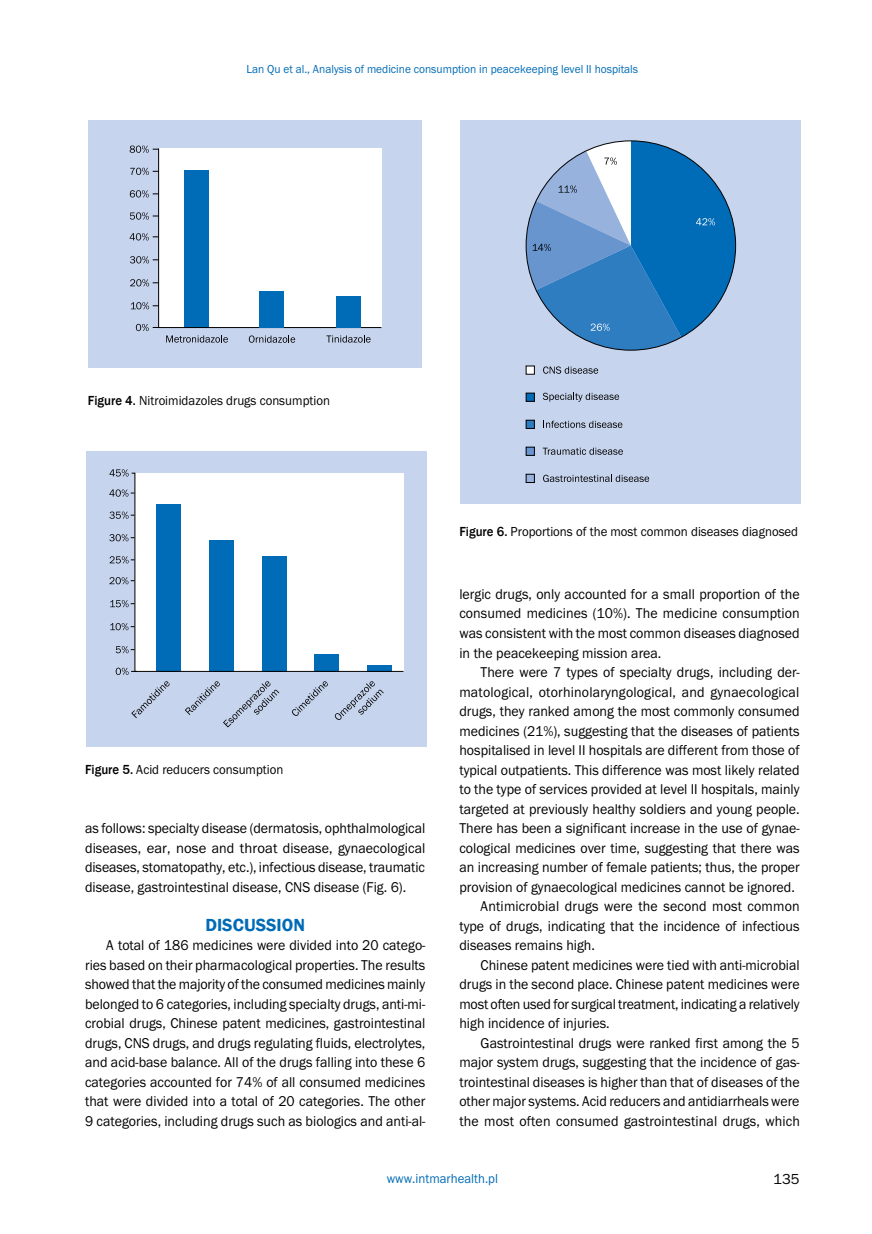
<style>
.page{position:relative;width:872px;height:1234px;background:#fff}
.page>*{position:absolute;margin:0;border:0;box-sizing:border-box;transform-origin:0 0}
.t1{font:600 18px "Franklin Gothic";color:#006bb6}
.t2{font:15px "Franklin Got Itc TEE";color:#000}
.t3{font:14.7px/19.5px "Franklin Got Itc TEE";color:#000;text-align:justify;scale:.95 1}
.t4{font:13.5px "Franklin Got Itc TEE";color:#000;scale:.95 1}
.t5{font:13.5px "Franklin Got Itc TEE";color:#006bb6;scale:.95 1}
.t6{font:12px "Franklin Got Itc TEE";color:#006bb6;scale:.95 1}
.s1{font-family:"Franklin Gothic";font-weight:500}
</style>
<div class="page">
<div style="left:88px;top:120px;width:334px;height:248px;background:#c7d4ed"></div>
<svg style="left:130px;top:145px;width:252px;height:198px"></svg>
<div style="left:461px;top:120px;width:340px;height:383px;background:#c7d4ed"></div>
<div style="left:526px;top:365px;width:9px;height:9px;border:1px solid #000"></div>
<div style="left:526px;top:393px;width:8px;height:8px;background:#006bb6"></div>
<div style="left:526px;top:392px;width:9px;height:9px;border:1px solid #000"></div>
<div style="left:526px;top:420px;width:8px;height:8px;background:#2e7dc1"></div>
<div style="left:526px;top:420px;width:9px;height:9px;border:1px solid #000"></div>
<div style="left:526px;top:447px;width:8px;height:8px;background:#6895ce"></div>
<div style="left:526px;top:446px;width:9px;height:9px;border:1px solid #000"></div>
<div style="left:526px;top:474px;width:8px;height:8px;background:#96b2dd"></div>
<div style="left:526px;top:474px;width:9px;height:9px;border:1px solid #000"></div>
<svg style="left:543px;top:474px;width:106px;height:8px"></svg>
<svg style="left:525px;top:142px;width:212px;height:231px"></svg>
<svg style="left:543px;top:392px;width:76px;height:9px"></svg>
<svg style="left:543px;top:447px;width:80px;height:8px"></svg>
<svg style="left:543px;top:420px;width:79px;height:8px"></svg>
<div style="left:86px;top:451px;width:340px;height:295px;background:#c7d4ed"></div>
<svg style="left:109px;top:469px;width:20px;height:7px"></svg>
<svg style="left:109px;top:489px;width:22px;height:7px"></svg>
<svg style="left:109px;top:511px;width:22px;height:7px"></svg>
<svg style="left:109px;top:534px;width:22px;height:7px"></svg>
<svg style="left:110px;top:556px;width:21px;height:7px"></svg>
<svg style="left:109px;top:577px;width:22px;height:7px"></svg>
<svg style="left:110px;top:600px;width:21px;height:7px"></svg>
<svg style="left:110px;top:623px;width:21px;height:7px"></svg>
<svg style="left:116px;top:646px;width:15px;height:7px"></svg>
<svg style="left:116px;top:667px;width:13px;height:7px"></svg>
<svg style="left:131px;top:472px;width:273px;height:200px;background:#cde0ef"></svg>
<svg style="left:131px;top:681px;width:39px;height:37px"></svg>
<svg style="left:185px;top:681px;width:94px;height:46px"></svg>
<svg style="left:292px;top:681px;width:36px;height:34px"></svg>
<svg style="left:335px;top:681px;width:49px;height:39px"></svg>
<p class="t6" style="left:246px;top:62px;width:414px">Lan Qu et al., Analysis of medicine consumption in peacekeeping level II hospitals</p>
<p class="t4" style="left:88px;top:393px;width:256px"><span class="s1">Figure 4.</span> Nitroimidazoles drugs consumption</p>
<p class="t4" style="left:85px;top:761px;width:210px"><span class="s1">Figure 5.</span> Acid reducers consumption</p>
<p class="t3" style="left:85px;top:818px;width:360px">as follows: specialty disease (dermatosis, ophthalmological diseases, ear, nose and throat disease, gynaecological diseases, stomatopathy, etc.), infectious disease, traumatic disease, gastrointestinal disease, CNS disease (Fig. 6).</p>
<p class="t1" style="left:205px;top:913px;width:101px">DISCUSSION</p>
<p class="t3" style="left:85px;top:935px;width:360px;text-indent:21px">A total of 186 medicines were divided into 20 catego&shy;ries based on their pharmacological properties. The results showed that the majority of the consumed medicines mainly belonged to 6 categories, including specialty drugs, anti-mi&shy;crobial drugs, Chinese patent medicines, gastrointestinal drugs, CNS drugs, and drugs regulating fluids, electrolytes, and acid-base balance. All of the drugs falling into these 6 categories accounted for 74% of all consumed medicines that were divided into a total of 20 categories. The other 9 categories, including drugs such as biologics and anti-al-</p>
<p class="t4" style="left:459px;top:524px;width:358px"><span class="s1">Figure 6.</span> Proportions of the most common diseases diagnosed</p>
<p class="t3" style="left:459px;top:584px;width:360px">lergic drugs, only accounted for a small proportion of the consumed medicines (10%). The medicine consumption was consistent with the most common diseases diagnosed in the peacekeeping mission area.</p>
<p class="t3" style="left:480px;top:662px;width:337px">There were 7 types of specialty drugs, including der-</p>
<p class="t3" style="left:459px;top:682px;width:359px">matological, otorhinolaryngological, and gynaecological</p>
<p class="t3" style="left:459px;top:701px;width:360px">drugs, they ranked among the most commonly consumed</p>
<p class="t3" style="left:459px;top:721px;width:360px">medicines (21%), suggesting that the diseases of patients</p>
<p class="t3" style="left:459px;top:740px;width:359px">hospitalised in level II hospitals are different from those of</p>
<p class="t3" style="left:459px;top:760px;width:360px">typical outpatients. This difference was most likely related</p>
<p class="t3" style="left:459px;top:779px;width:360px">to the type of services provided at level II hospitals, mainly</p>
<p class="t3" style="left:459px;top:799px;width:360px">targeted at previously healthy soldiers and young people.</p>
<p class="t3" style="left:459px;top:818px;width:360px">There has been a significant increase in the use of gynae-</p>
<p class="t3" style="left:459px;top:838px;width:360px">cological medicines over time, suggesting that there was</p>
<p class="t3" style="left:459px;top:857px;width:360px">an increasing number of female patients; thus, the proper</p>
<p class="t3" style="left:459px;top:877px;width:354px">provision of gynaecological medicines cannot be ignored.</p>
<p class="t3" style="left:480px;top:896px;width:337px">Antimicrobial drugs were the second most common</p>
<p class="t3" style="left:459px;top:916px;width:359px">type of drugs, indicating that the incidence of infectious</p>
<p class="t3" style="left:459px;top:935px;width:144px">diseases remains high.</p>
<p class="t3" style="left:480px;top:955px;width:337px">Chinese patent medicines were tied with anti-microbial</p>
<p class="t3" style="left:459px;top:974px;width:359px">drugs in the second place. Chinese patent medicines were</p>
<p class="t3" style="left:459px;top:994px;width:360px">most often used for surgical treatment, indicating a relatively</p>
<p class="t3" style="left:459px;top:1013px;width:160px">high incidence of injuries.</p>
<p class="t3" style="left:480px;top:1033px;width:337px">Gastrointestinal drugs were ranked first among the 5</p>
<p class="t3" style="left:459px;top:1052px;width:360px">major system drugs, suggesting that the incidence of gas-</p>
<p class="t3" style="left:459px;top:1072px;width:360px">trointestinal diseases is higher than that of diseases of the</p>
<p class="t3" style="left:459px;top:1091px;width:359px">other major systems. Acid reducers and antidiarrheals were</p>
<p class="t3" style="left:459px;top:1111px;width:360px">the most often consumed gastrointestinal drugs, which</p>
<p class="t5" style="left:387px;top:1170px;width:119px">www.intmarhealth.pl</p>
<p class="t2" style="left:773px;top:1170px;width:28px">135</p>
</div>
